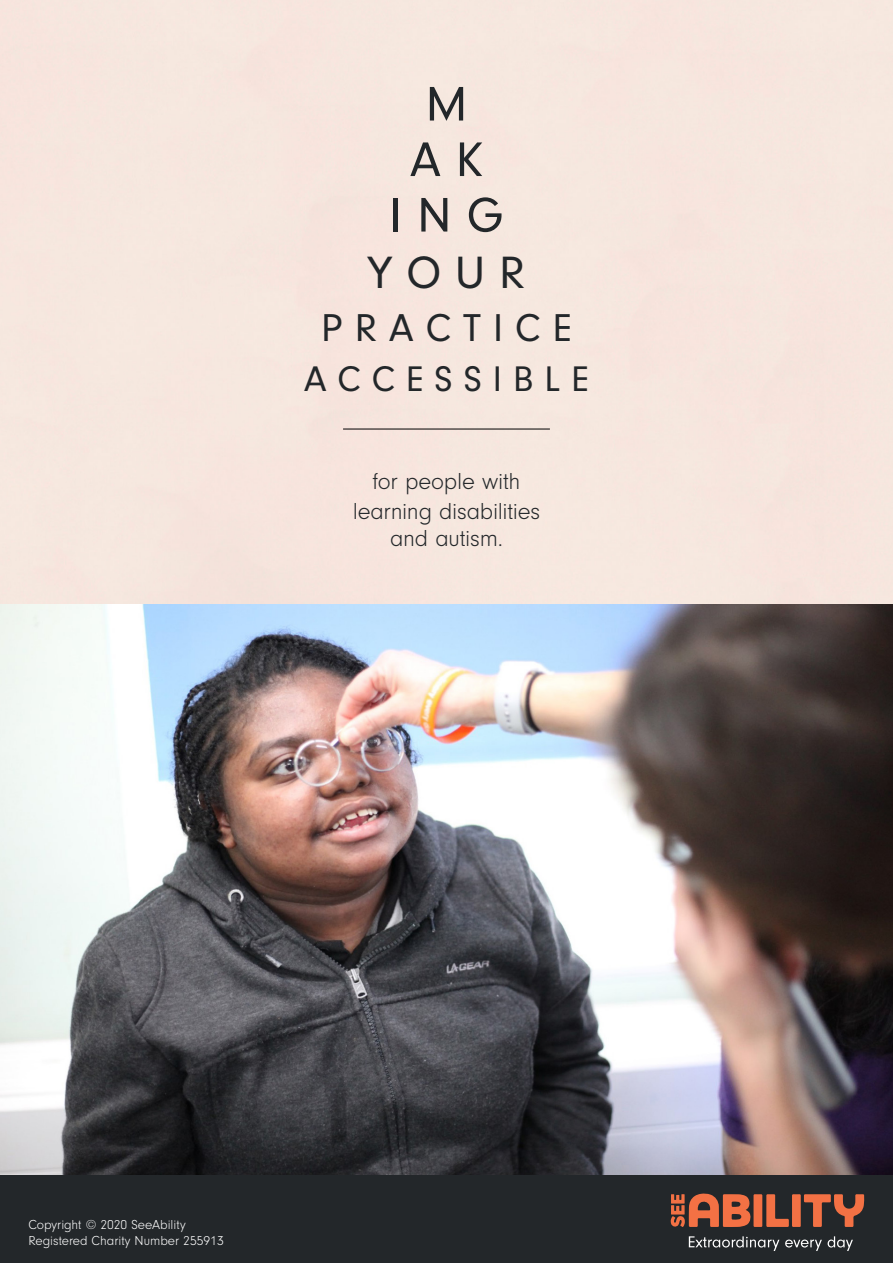
<style>
.page{position:relative;width:893px;height:1263px;background:#fff}
.page>*{position:absolute;margin:0;border:0;box-sizing:border-box;transform-origin:0 0}
.t1{font:50.25px/55.5px "Neuzeit Gro";color:#23272a;text-align:center}
.t2{font:46.95px "Neuzeit Gro";color:#23272a}
.t3{font:40.2px "Neuzeit Gro";color:#23272a}
.t4{font:36.9px "Neuzeit Gro";color:#23272a}
.t5{font:300 24px/30px "Neuzeit Gro";letter-spacing:-.01em;color:#23272a;text-align:center}
.t6{font:300 13.5px/16.2px "Neuzeit Gro";color:#fff}
</style>
<div class="page">
<hr style="left:344px;top:429px;width:205px;height:1px;background:#000">
<img style="left:0;top:604px;width:893px;height:572px">
<div style="left:0;top:1176px;width:893px;height:87px;background:#23272a"></div>
<svg style="left:671px;top:1193px;width:193px;height:34px"></svg>
<svg style="left:689px;top:1236px;width:90px;height:15px"></svg>
<svg style="left:785px;top:1239px;width:37px;height:12px"></svg>
<svg style="left:828px;top:1236px;width:25px;height:15px"></svg>
<p class="t1" style="left:410px;top:77px;width:74px">M<br>A K</p>
<p class="t1" style="left:389px;top:188px;width:115px">I N G</p>
<p class="t2" style="left:367px;top:248px;width:160px">Y O U R</p>
<p class="t3" style="left:321px;top:306px;width:252px">P R A C T I C E</p>
<p class="t4" style="left:304px;top:359px;width:286px">A C C E S S I B L E</p>
<p class="t5" style="left:353px;top:466px;width:189px">for people with learning disabilities</p>
<p class="t5" style="left:390px;top:523px;width:114px">and autism.</p>
<p class="t6" style="left:29px;top:1216px;width:197px">Copyright © 2020 SeeAbility<br>Registered Charity Number 255913</p>
</div>
